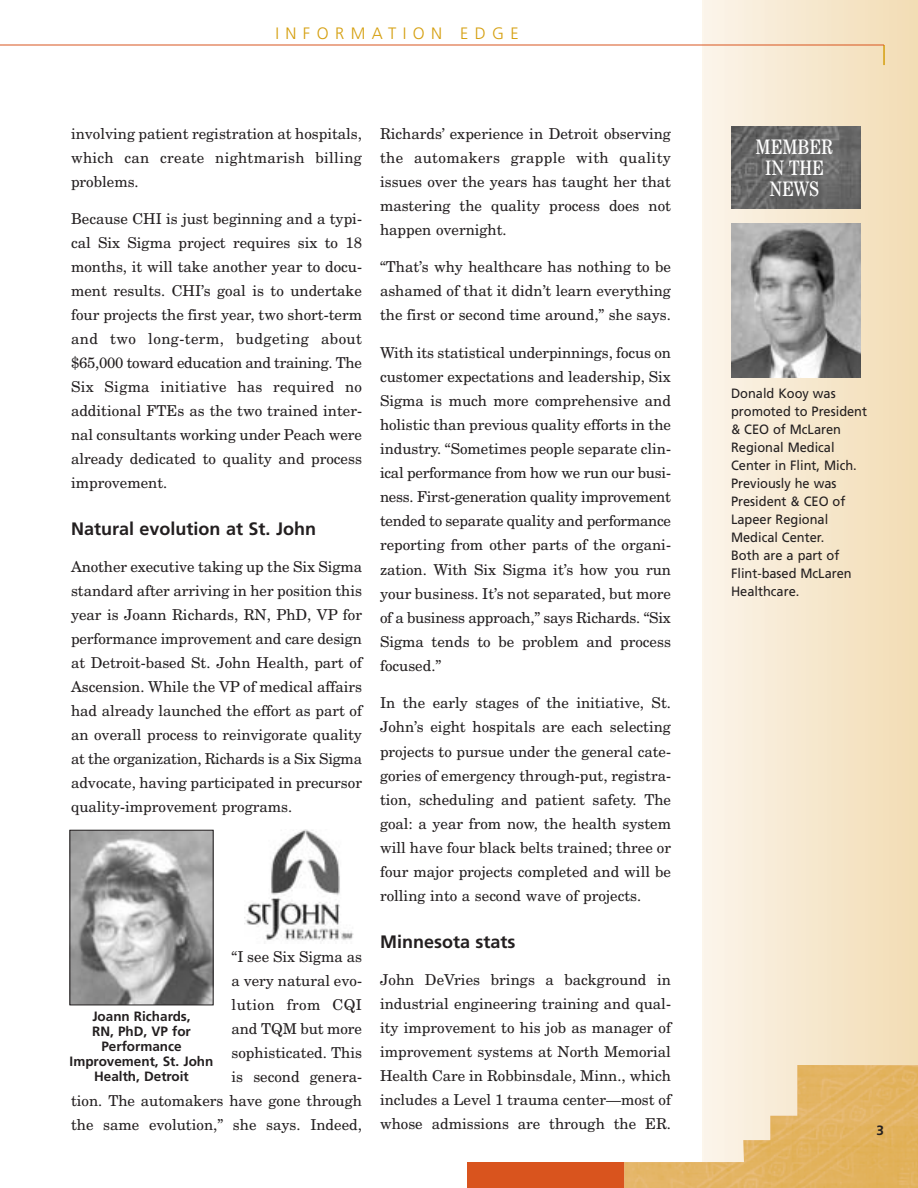
<style>
.page{position:relative;width:918px;height:1188px;background:#fff}
.page>*{position:absolute;margin:0;border:0;box-sizing:border-box;transform-origin:0 0}
.t1{font:condensed 21px/21px "Century";color:#fff;text-align:center}
.t2{font:700 18px "Frutiger";color:#231f20}
.t3{font:300 16.5px "Frutiger";letter-spacing:.39em;color:#d59f0f}
.t4{font:15px/24px "New Century Schlbk";color:#231f20;text-align:justify}
.t5{font:13.5px/18px "Frutiger";color:#231f20;scale:.95 1}
.t6{font:700 13.5px/15px "Frutiger";color:#231f20;text-align:center}
</style>
<div class="page">
<div style="left:468px;top:1162px;width:269px;height:26px;background:#d9541e"></div>
<div style="left:702px;top:0;width:216px;height:1188px;background:linear-gradient(to right,#fbf4ea,#f2dcb4)"></div>
<img style="left:624px;top:1065px;width:294px;height:123px">
<hr style="left:883px;top:45px;width:2px;height:20px;background:#d59f0f">
<hr style="left:2px;top:45px;width:882px;height:1px;background:#d9541e">
<img style="left:731px;top:126px;width:129px;height:83px">
<img style="left:731px;top:223px;width:129px;height:155px">
<img style="left:72px;top:832px;width:140px;height:171px">
<div style="left:70px;top:830px;width:144px;height:175px;border:1px solid #231f20"></div>
<img style="left:245px;top:829px;width:109px;height:115px">
<p class="t3" style="left:275px;top:26px;width:245px">INFORMATION EDGE</p>
<p class="t4" style="left:71px;top:123px;width:293px">involving patient registration at hospitals, which can create nightmarish billing problems.</p>
<p class="t4" style="left:71px;top:208px;width:293px">Because CHI is just beginning and a typi&shy;cal Six Sigma project requires six to 18 months, it will take another year to docu&shy;ment results. CHI’s goal is to undertake four projects the first year, two short-term and two long-term, budgeting about $65,000 toward education and training. The Six Sigma initiative has required no additional FTEs as the two trained inter&shy;nal consultants working under Peach were already dedicated to quality and process improvement.</p>
<p class="t2" style="left:71px;top:521px;width:247px">Natural evolution at St. John</p>
<p class="t4" style="left:71px;top:556px;width:293px">Another executive taking up the Six Sigma standard after arriving in her position this year is Joann Richards, RN, PhD, VP for performance improvement and care design at Detroit-based St. John Health, part of Ascension. While the VP of medical affairs had already launched the effort as part of an overall process to reinvigorate quality at the organization, Richards is a Six Sigma advocate, having participated in precursor quality-improvement programs.</p>
<p class="t4" style="left:71px;top:946px;width:293px;text-align:right">“I see Six Sigma as<br>a very natural evo-<br>lution from CQI<br>and TQM but more<br>sophisticated. This<br>is second genera-<br>tion. The automakers have gone through the same evolution,” she says. Indeed,</p>
<p class="t6" style="left:70px;top:1010px;width:145px">Joann Richards,<br>RN, PhD, VP for<br>Performance<br>Improvement, St. John<br>Health, Detroit</p>
<p class="t4" style="left:380px;top:123px;width:293px">Richards’ experience in Detroit observing the automakers grapple with quality issues over the years has taught her that mastering the quality process does not happen overnight.</p>
<p class="t4" style="left:380px;top:256px;width:293px">“That’s why healthcare has nothing to be ashamed of that it didn’t learn everything the first or second time around,” she says.</p>
<p class="t4" style="left:380px;top:342px;width:293px">With its statistical underpinnings, focus on customer expectations and leadership, Six Sigma is much more comprehensive and holistic than previous quality efforts in the industry. “Sometimes people separate clin&shy;ical performance from how we run our busi&shy;ness. First-generation quality improvement tended to separate quality and performance reporting from other parts of the organi&shy;zation. With Six Sigma it’s how you run your business. It’s not separated, but more of a business approach,” says Richards. “Six Sigma tends to be problem and process focused.”</p>
<p class="t4" style="left:380px;top:692px;width:293px">In the early stages of the initiative, St.<br>John’s eight hospitals are each selecting projects to pursue under the general cate&shy;gories of emergency through-put, registra&shy;tion, scheduling and patient safety. The goal: a year from now, the health system will have four black belts trained; three or four major projects completed and will be rolling into a second wave of projects.</p>
<p class="t2" style="left:380px;top:934px;width:137px">Minnesota stats</p>
<p class="t4" style="left:380px;top:969px;width:293px">John DeVries brings a background in industrial engineering training and qual&shy;ity improvement to his job as manager of improvement systems at North Memorial Health Care in Robbinsdale, Minn., which includes a Level 1 trauma center—most of whose admissions are through the ER.</p>
<h1 class="t1" style="left:756px;top:138px;width:79px">MEMBER<br>IN THE<br>NEWS</h1>
<p class="t5" style="left:731px;top:386px;width:145px">Donald Kooy was promoted to President &amp; CEO of McLaren<br>Regional Medical<br>Center in Flint, Mich.<br>Previously he was<br>President &amp; CEO of<br>Lapeer Regional<br>Medical Center.<br>Both are a part of<br>Flint-based McLaren<br>Healthcare.</p>
<p class="t6" style="left:877px;top:1124px;width:9px">3</p>
</div>
